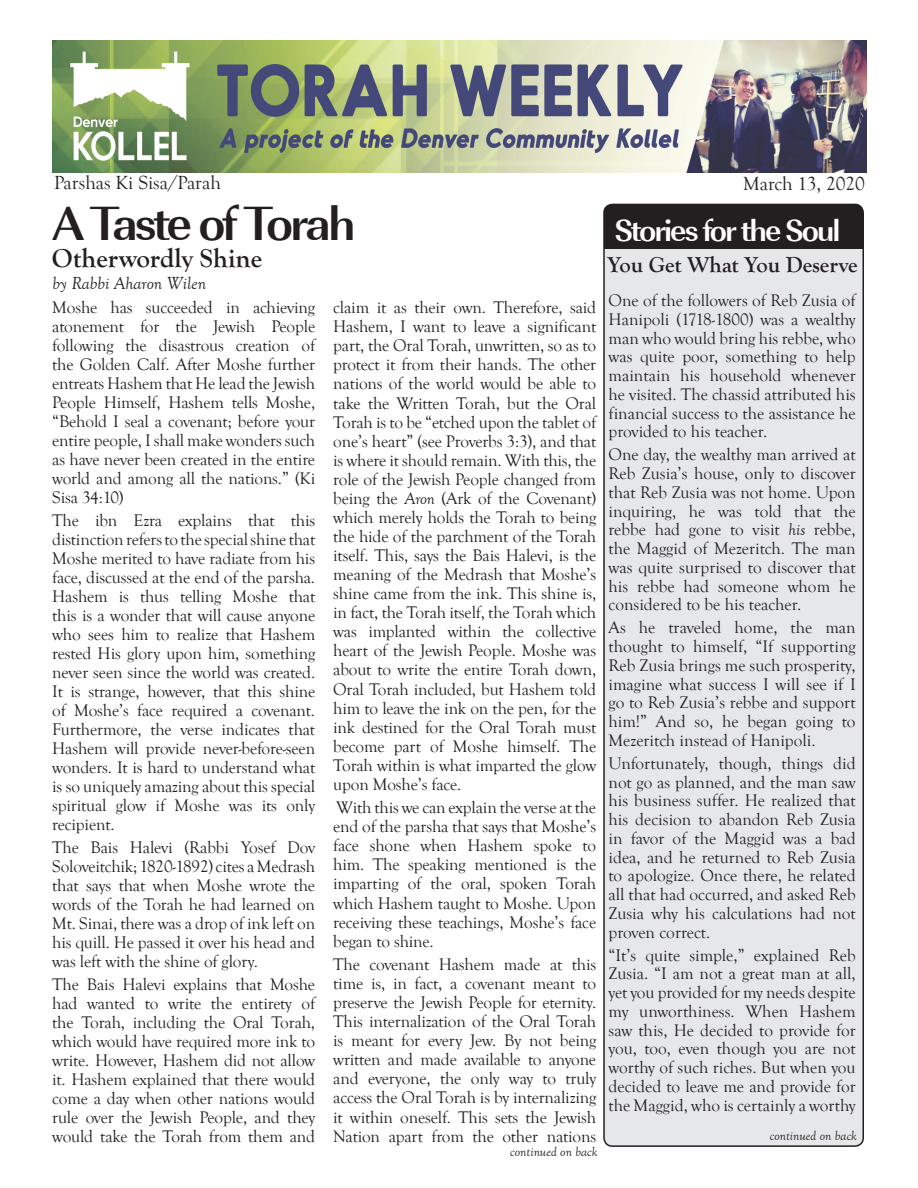
<style>
.page{position:relative;width:918px;height:1188px;background:#fff}
.page>*{position:absolute;margin:0;border:0;box-sizing:border-box;transform-origin:0 0}
.t1{font:700 49.5px "URW Imperial T";letter-spacing:-.06em;color:#231f20}
.t2{font:700 31.5px "URW Imperial T";letter-spacing:-.06em;color:#fff}
.t3{font:700 27px "Goudy Old Style T";color:#231f20}
.t4{font:700 22.5px "Goudy Old Style T";color:#231f20}
.t5{font:19.5px "Goudy Old Style T";color:#231f20}
.t6{font:italic 18px "Goudy Old Style T";color:#231f20}
.t7{font:17.25px/19px "Goudy Old Style T";letter-spacing:-.01em;color:#231f20;text-align:justify}
.t8{font:italic 13.5px "Goudy Old Style T";color:#231f20}
.s1{font-style:italic}
</style>
<div class="page">
<div style="left:604px;top:204px;width:259px;height:942px;background:#e6e7e9;border-radius:9px"></div>
<div style="left:604px;top:204px;width:259px;height:45px;background:#231f20"></div>
<div style="left:603px;top:204px;width:261px;height:943px;border:2px solid #231f20;border-radius:9px"></div>
<img style="left:52px;top:40px;width:814px;height:132px">
<p class="t5" style="left:54px;top:172px;width:168px">Parshas Ki Sisa/Parah</p>
<p class="t5" style="left:743px;top:173px;width:123px">March 13, 2020</p>
<p class="t1" style="left:53px;top:194px;width:304px">A Taste of Torah</p>
<p class="t2" style="left:615px;top:212px;width:227px">Stories for the Soul</p>
<p class="t3" style="left:52px;top:243px;width:212px">Otherwordly Shine</p>
<p class="t6" style="left:53px;top:273px;width:155px">by Rabbi Aharon Wilen</p>
<p class="t7" style="left:52px;top:298px;width:265px">Moshe has succeeded in achieving atonement for the Jewish People following the disastrous creation of the Golden Calf. After Moshe further entreats Hashem that He lead the Jewish People Himself, Hashem tells Moshe, “Behold I seal a covenant; before your entire people, I shall make wonders such as have never been created in the entire world and among all the nations.” (Ki Sisa 34:10)</p>
<p class="t7" style="left:52px;top:511px;width:265px">The ibn Ezra explains that this distinction refers to the special shine that Moshe merited to have radiate from his face, discussed at the end of the parsha.<br>Hashem is thus telling Moshe that this is a wonder that will cause anyone who sees him to realize that Hashem rested His glory upon him, something never seen since the world was created.<br>It is strange, however, that this shine of Moshe’s face required a covenant.<br>Furthermore, the verse indicates that Hashem will provide never-before-seen wonders. It is hard to understand what is so uniquely amazing about this special spiritual glow if Moshe was its only recipient.</p>
<p class="t7" style="left:52px;top:838px;width:265px">The Bais Halevi (Rabbi Yosef Dov Soloveitchik; 1820-1892) cites a Medrash that says that when Moshe wrote the words of the Torah he had learned on Mt. Sinai, there was a drop of ink left on his quill. He passed it over his head and was left with the shine of glory.</p>
<p class="t7" style="left:52px;top:975px;width:265px">The Bais Halevi explains that Moshe had wanted to write the entirety of the Torah, including the Oral Torah, which would have required more ink to write. However, Hashem did not allow it. Hashem explained that there would come a day when other nations would rule over the Jewish People, and they would take the Torah from them and</p>
<p class="t7" style="left:333px;top:298px;width:265px">claim it as their own. Therefore, said Hashem, I want to leave a significant part, the Oral Torah, unwritten, so as to protect it from their hands. The other nations of the world would be able to take the Written Torah, but the Oral Torah is to be “etched upon the tablet of one’s heart” (see Proverbs 3:3), and that is where it should remain. With this, the role of the Jewish People changed from being the <span class="s1">Aron</span> (Ark of the Covenant) which merely holds the Torah to being the hide of the parchment of the Torah itself. This, says the Bais Halevi, is the meaning of the Medrash that Moshe’s shine came from the ink. This shine is, in fact, the Torah itself, the Torah which was implanted within the collective heart of the Jewish People. Moshe was about to write the entire Torah down, Oral Torah included, but Hashem told him to leave the ink on the pen, for the ink destined for the Oral Torah must become part of Moshe himself. The Torah within is what imparted the glow upon Moshe’s face.</p>
<p class="t7" style="left:333px;top:798px;width:265px">With this we can explain the verse at the end of the parsha that says that Moshe’s face shone when Hashem spoke to him. The speaking mentioned is the imparting of the oral, spoken Torah which Hashem taught to Moshe. Upon receiving these teachings, Moshe’s face began to shine.</p>
<p class="t7" style="left:333px;top:955px;width:265px">The covenant Hashem made at this time is, in fact, a covenant meant to preserve the Jewish People for eternity.<br>This internalization of the Oral Torah is meant for every Jew. By not being written and made available to anyone and everyone, the only way to truly access the Oral Torah is by internalizing it within oneself. This sets the Jewish Nation apart from the other nations</p>
<p class="t8" style="left:510px;top:1145px;width:89px">continued on back</p>
<p class="t4" style="left:607px;top:252px;width:252px">You Get What You Deserve</p>
<p class="t7" style="left:609px;top:291px;width:249px">One of the followers of Reb Zusia of Hanipoli (1718-1800) was a wealthy man who would bring his rebbe, who was quite poor, something to help maintain his household whenever he visited. The chassid attributed his financial success to the assistance he provided to his teacher.</p>
<p class="t7" style="left:609px;top:446px;width:249px">One day, the wealthy man arrived at Reb Zusia’s house, only to discover that Reb Zusia was not home. Upon inquiring, he was told that the rebbe had gone to visit <span class="s1">his</span> rebbe, the Maggid of Mezeritch. The man was quite surprised to discover that his rebbe had someone whom he considered to be his teacher.</p>
<p class="t7" style="left:609px;top:619px;width:249px">As he traveled home, the man thought to himself, “If supporting Reb Zusia brings me such prosperity, imagine what success I will see if I go to Reb Zusia’s rebbe and support him!” And so, he began going to Mezeritch instead of Hanipoli.</p>
<p class="t7" style="left:609px;top:754px;width:249px">Unfortunately, though, things did not go as planned, and the man saw his business suffer. He realized that his decision to abandon Reb Zusia in favor of the Maggid was a bad idea, and he returned to Reb Zusia to apologize. Once there, he related all that had occurred, and asked Reb Zusia why his calculations had not proven correct.</p>
<p class="t7" style="left:609px;top:946px;width:249px">“It’s quite simple,” explained Reb Zusia. “I am not a great man at all, yet you provided for my needs despite my unworthiness. When Hashem saw this, He decided to provide for you, too, even though you are not worthy of such riches. But when you decided to leave me and provide for the Maggid, who is certainly a worthy</p>
<p class="t8" style="left:770px;top:1129px;width:89px">continued on back</p>
</div>
